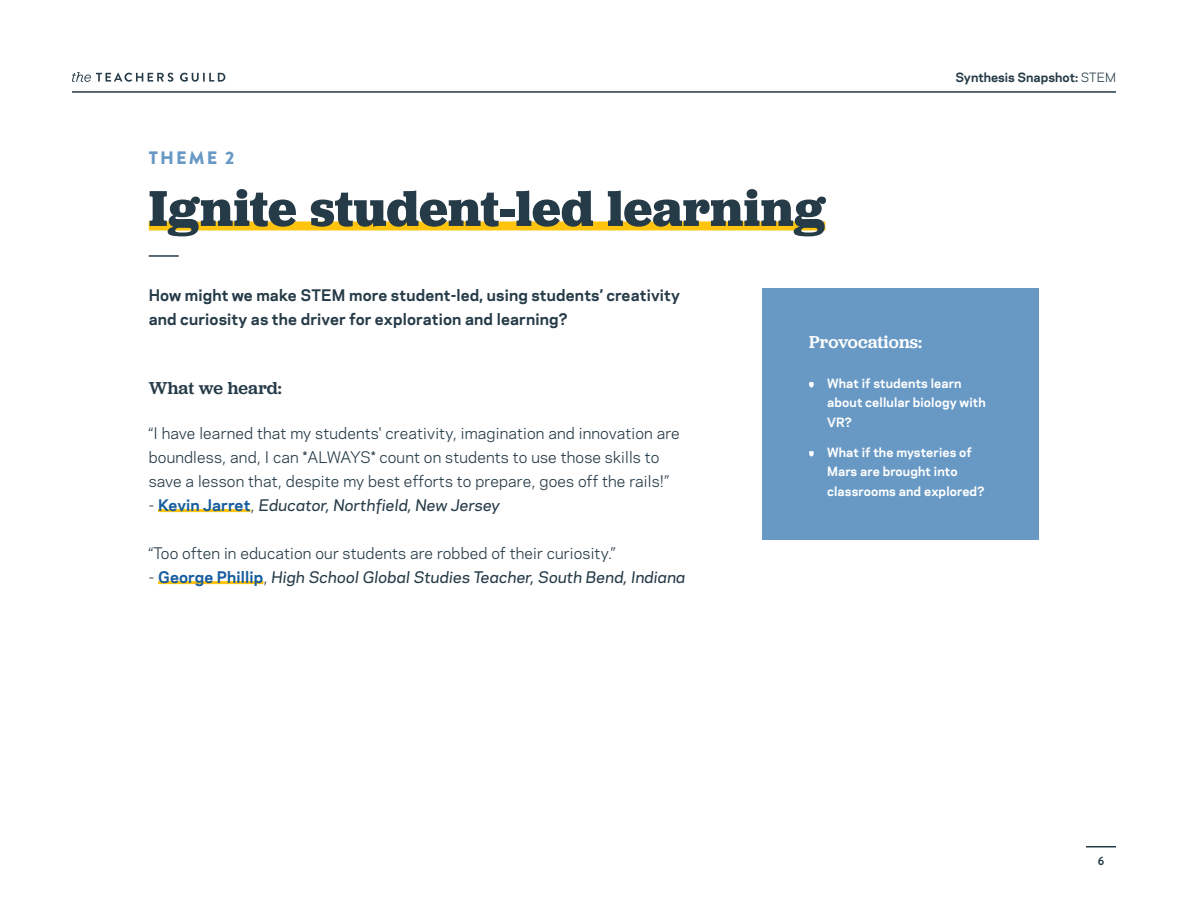
<style>
.page{position:relative;width:1188px;height:918px;background:#fff}
.page>*{position:absolute;margin:0;border:0;box-sizing:border-box;transform-origin:0 0}
.t1{font:700 52.5px "Jubilat";letter-spacing:.005em;color:#263b48}
.t2{font:500 18px "Jubilat";letter-spacing:.01em;color:#fff}
.Body{font:500 18px "Jubilat";letter-spacing:.01em;color:#263b48}
.t3{font:900 18px "Brandon Grotesque";letter-spacing:.12em;color:#6899c5}
.Body-2{font:15px/24px "Galaxie Polaris";letter-spacing:.01em;color:#263b48}
.Body-3{font:700 15px/24px "Galaxie Polaris";letter-spacing:.01em;color:#263b48}
.Body-4{font:italic 500 15px "Galaxie Polaris";letter-spacing:.01em;color:#263b48}
.Bullets{font:700 12px/19.5px "Galaxie Polaris";letter-spacing:.01em;color:#fff}
.t4{font:700 12px "Galaxie Polaris";color:#263b48}
.t5{font:700 12px "Brandon Grotesque";color:#263b48}
.s1{font-weight:400}
.s2{font-weight:400;font-style:normal}
.s3{font-weight:700;font-style:normal;color:#175d9e}
</style>
<div class="page">
<svg style="left:72px;top:72px;width:101px;height:10px"></svg>
<svg style="left:180px;top:73px;width:45px;height:9px"></svg>
<hr style="left:72px;top:91px;width:1044px;height:2px;background:#263b48">
<hr style="left:149px;top:255px;width:30px;height:2px;background:#263b48">
<div style="left:149px;top:221px;width:676px;height:9px;background:#fec40e"></div>
<hr style="left:158px;top:509px;width:93px;height:3px;background:#fec40e">
<hr style="left:158px;top:581px;width:105px;height:3px;background:#fec40e">
<div style="left:762px;top:289px;width:277px;height:251px;background:#6899c5"></div>
<svg style="left:809px;top:382px;width:5px;height:6px"></svg>
<svg style="left:809px;top:451px;width:5px;height:6px"></svg>
<hr style="left:1086px;top:846px;width:30px;height:2px;background:#263b48">
<h2 class="t3" style="left:149px;top:145px;width:87px">THEME 2</h2>
<h1 class="t1" style="left:149px;top:174px;width:678px">Ignite student-led learning</h1>
<p class="Body-3" style="left:149px;top:282px;width:533px">How might we make STEM more student-led, using students’ creativity and curiosity as the driver for exploration and learning?</p>
<p class="t4" style="left:956px;top:68px;width:162px">Synthesis Snapshot: <span class="s1">STEM</span></p>
<p class="Body" style="left:149px;top:376px;width:135px">What we heard:</p>
<p class="Body-2" style="left:149px;top:420px;width:533px">“I have learned that my students' creativity, imagination and innovation are boundless, and, I can *ALWAYS* count on students to use those skills to save a lesson that, despite my best efforts to prepare, goes off the rails!”</p>
<p class="Body-4" style="left:149px;top:494px;width:353px"><span class="s2">-</span> <span class="s3">Kevin Jarret</span><span class="s2">,</span> Educator, Northfield, New Jersey</p>
<p class="Body-2" style="left:149px;top:540px;width:468px">“Too often in education our students are robbed of their curiosity.”</p>
<p class="Body-4" style="left:149px;top:566px;width:538px"><span class="s2">-</span> <span class="s3">George Phillip</span><span class="s2">,</span> High School Global Studies Teacher, South Bend, Indiana</p>
<h3 class="t2" style="left:809px;top:331px;width:115px">Provocations:</h3>
<p class="Bullets" style="left:827px;top:373px;width:160px">What if students learn about cellular biology with<br>VR?</p>
<p class="Bullets" style="left:827px;top:442px;width:159px">What if the mysteries of<br>Mars are brought into classrooms and explored?</p>
<p class="t5" style="left:1098px;top:853px;width:8px">6</p>
</div>
